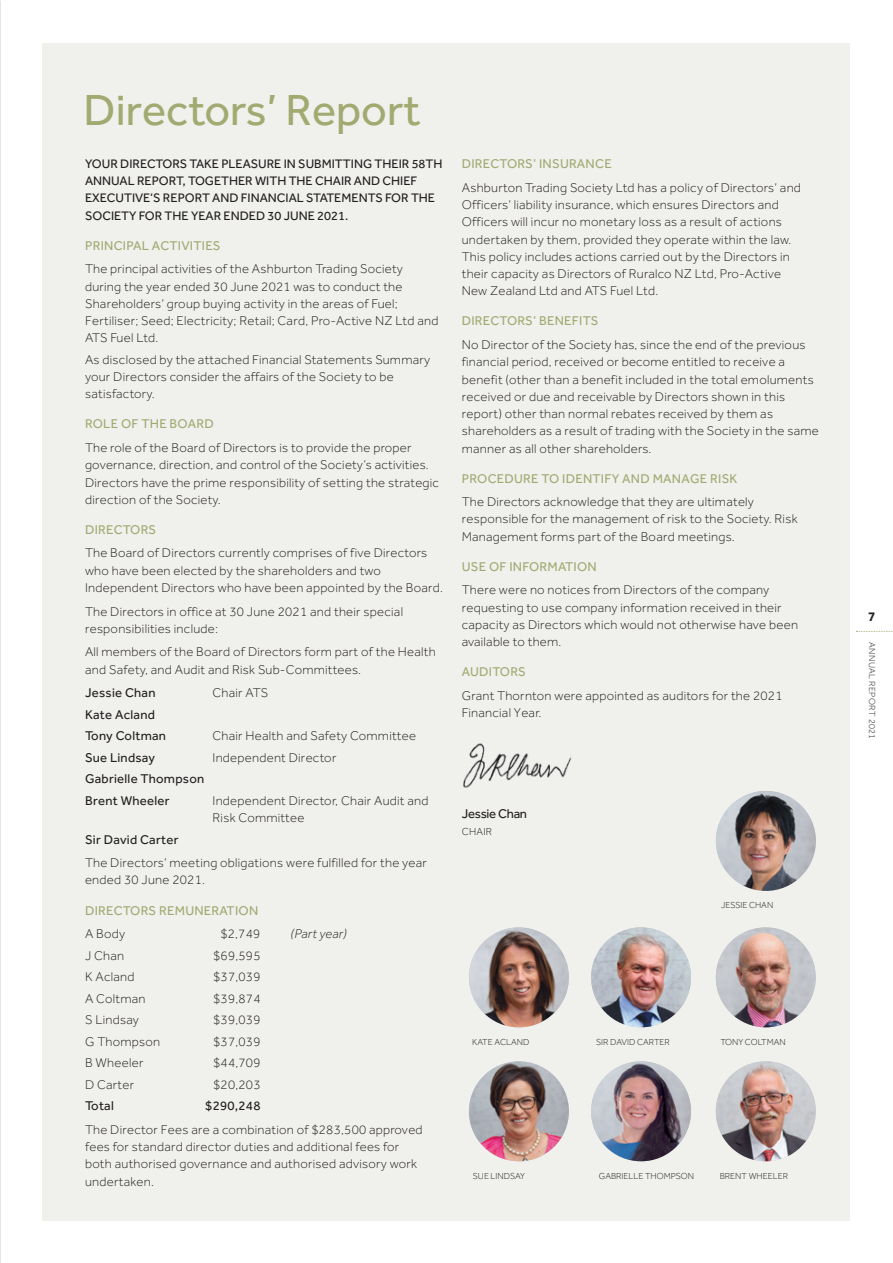
<style>
.page{position:relative;width:893px;height:1263px;background:#fff}
.page>*{position:absolute;margin:0;border:0;box-sizing:border-box;transform-origin:0 0}
._1_Headers{font:45px "Effra";color:#a2aa71}
.t1{font:700 13.5px "Effra";color:#231f20}
._1_Body_Text{font:300 13.2px/17.2px "Effra";letter-spacing:.02em;color:#231f20}
._1_Subsubheading{font:13.2px "Effra";letter-spacing:.02em;color:#a2aa71}
._1_Body_Text-2{font:13.2px "Effra";letter-spacing:.02em;color:#231f20}
._1_Body_Text-3{font:13.2px "Effra";letter-spacing:.02em;color:#a2aa71}
._1_Body_Text-4{font:italic 300 13.2px "Effra";letter-spacing:.02em;color:#231f20}
.BODY_TEXT{font:13.2px "Effra";letter-spacing:-.02em;color:#231f20}
._1_Intro{font:12.75px/17.2px "Effra";color:#231f20}
.BODY_TEXT-2{font:300 10.5px "Effra";letter-spacing:.02em;color:#231f20}
.CAPTION_BLUE{font:300 9px "Effra";color:#231f20}
.CAPTION_BLUE-2{font:300 9px "Effra";letter-spacing:.04em;color:#231f20}
</style>
<div class="page">
<svg style="left:856px;top:631px;width:37px;height:1px"></svg>
<hr style="left:0;top:0;width:1px;height:1263px;background:#080302">
<div style="left:43px;top:43px;width:807px;height:1177px;background:#f0f0ed"></div>
<img style="left:591px;top:927px;width:100px;height:100px;border-radius:50px">
<img style="left:591px;top:1061px;width:100px;height:100px;border-radius:50px">
<img style="left:716px;top:927px;width:100px;height:100px;border-radius:50px">
<img style="left:716px;top:1061px;width:100px;height:100px;border-radius:50px">
<img style="left:469px;top:927px;width:100px;height:100px;border-radius:50px">
<img style="left:469px;top:1061px;width:100px;height:100px;border-radius:50px">
<img style="left:716px;top:791px;width:100px;height:100px;border-radius:50px">
<img style="left:463px;top:743px;width:108px;height:45px">
<p class="_1_Headers" style="left:84px;top:83px;width:339px">Directors’ Report</p>
<p class="_1_Intro" style="left:85px;top:155px;width:359px">YOUR DIRECTORS TAKE PLEASURE IN SUBMITTING THEIR 58TH ANNUAL REPORT, TOGETHER WITH THE CHAIR AND CHIEF EXECUTIVE’S REPORT AND FINANCIAL STATEMENTS FOR THE SOCIETY FOR THE YEAR ENDED 30 JUNE 2021.</p>
<p class="_1_Subsubheading" style="left:85px;top:238px;width:137px">PRINCIPAL ACTIVITIES</p>
<p class="_1_Body_Text" style="left:85px;top:260px;width:355px">The principal activities of the Ashburton Trading Society during the year ended 30 June 2021 was to conduct the Shareholders’ group buying activity in the areas of Fuel; Fertiliser; Seed; Electricity; Retail; Card, Pro-Active NZ Ltd and ATS Fuel Ltd.</p>
<p class="_1_Body_Text" style="left:85px;top:351px;width:347px">As disclosed by the attached Financial Statements Summary your Directors consider the affairs of the Society to be satisfactory.</p>
<p class="_1_Subsubheading" style="left:85px;top:416px;width:130px">ROLE OF THE BOARD</p>
<p class="_1_Body_Text" style="left:85px;top:439px;width:356px">The role of the Board of Directors is to provide the proper governance, direction, and control of the Society’s activities.<br>Directors have the prime responsibility of setting the strategic direction of the Society.</p>
<p class="_1_Subsubheading" style="left:85px;top:522px;width:73px">DIRECTORS</p>
<p class="_1_Body_Text" style="left:85px;top:544px;width:359px">The Board of Directors currently comprises of five Directors who have been elected by the shareholders and two<br>Independent Directors who have been appointed by the Board.</p>
<p class="_1_Body_Text" style="left:85px;top:602px;width:320px">The Directors in office at 30 June 2021 and their special responsibilities include:</p>
<p class="_1_Body_Text" style="left:85px;top:643px;width:352px">All members of the Board of Directors form part of the Health and Safety, and Audit and Risk Sub-Committees.</p>
<p class="_1_Body_Text-2" style="left:85px;top:685px;width:72px">Jessie Chan</p>
<p class="_1_Body_Text" style="left:213px;top:684px;width:57px">Chair ATS</p>
<p class="_1_Body_Text-2" style="left:85px;top:707px;width:72px">Kate Acland</p>
<p class="_1_Body_Text-2" style="left:85px;top:728px;width:83px">Tony Coltman</p>
<p class="_1_Body_Text" style="left:213px;top:727px;width:205px">Chair Health and Safety Committee</p>
<p class="_1_Body_Text-2" style="left:85px;top:750px;width:72px">Sue Lindsay</p>
<p class="_1_Body_Text" style="left:213px;top:749px;width:125px">Independent Director</p>
<p class="_1_Body_Text-2" style="left:85px;top:771px;width:121px">Gabrielle Thompson</p>
<p class="_1_Body_Text-2" style="left:85px;top:793px;width:86px">Brent Wheeler</p>
<p class="_1_Body_Text" style="left:213px;top:792px;width:217px">Independent Director, Chair Audit and<br>Risk Committee</p>
<p class="_1_Body_Text-2" style="left:85px;top:831px;width:95px">Sir David Carter</p>
<p class="_1_Body_Text" style="left:85px;top:854px;width:343px">The Directors’ meeting obligations were fulfilled for the year ended 30 June 2021.</p>
<p class="_1_Subsubheading" style="left:85px;top:902px;width:175px">DIRECTORS REMUNERATION</p>
<p class="_1_Body_Text" style="left:85px;top:925px;width:42px">A Body</p>
<p class="_1_Body_Text" style="left:220px;top:925px;width:41px">$2,749</p>
<p class="_1_Body_Text-4" style="left:291px;top:926px;width:58px">(Part year)</p>
<p class="_1_Body_Text" style="left:85px;top:946px;width:41px">J Chan</p>
<p class="_1_Body_Text" style="left:213px;top:946px;width:49px">$69,595</p>
<p class="_1_Body_Text" style="left:85px;top:968px;width:51px">K Acland</p>
<p class="_1_Body_Text" style="left:213px;top:968px;width:49px">$37,039</p>
<p class="_1_Body_Text" style="left:85px;top:989px;width:62px">A Coltman</p>
<p class="_1_Body_Text" style="left:213px;top:989px;width:49px">$39,874</p>
<p class="_1_Body_Text" style="left:85px;top:1011px;width:55px">S Lindsay</p>
<p class="_1_Body_Text" style="left:213px;top:1011px;width:49px">$39,039</p>
<p class="_1_Body_Text" style="left:85px;top:1032px;width:77px">G Thompson</p>
<p class="_1_Body_Text" style="left:213px;top:1032px;width:49px">$37,039</p>
<p class="_1_Body_Text" style="left:85px;top:1054px;width:60px">B Wheeler</p>
<p class="_1_Body_Text" style="left:213px;top:1054px;width:49px">$44,709</p>
<p class="_1_Body_Text" style="left:85px;top:1075px;width:51px">D Carter</p>
<p class="_1_Body_Text" style="left:213px;top:1075px;width:49px">$20,203</p>
<p class="_1_Body_Text-2" style="left:85px;top:1098px;width:30px">Total</p>
<p class="_1_Body_Text-2" style="left:205px;top:1098px;width:57px">$290,248</p>
<p class="_1_Body_Text" style="left:85px;top:1121px;width:339px">The Director Fees are a combination of $283,500 approved fees for standard director duties and additional fees for both authorised governance and authorised advisory work undertaken.</p>
<p class="_1_Body_Text-3" style="left:462px;top:156px;width:151px">DIRECTORS’ INSURANCE</p>
<p class="_1_Body_Text" style="left:462px;top:179px;width:341px">Ashburton Trading Society Ltd has a policy of Directors’ and Officers’ liability insurance, which ensures Directors and Officers will incur no monetary loss as a result of actions undertaken by them, provided they operate within the law.<br>This policy includes actions carried out by the Directors in their capacity as Directors of Ruralco NZ Ltd, Pro-Active New Zealand Ltd and ATS Fuel Ltd.</p>
<p class="_1_Subsubheading" style="left:462px;top:313px;width:138px">DIRECTORS’ BENEFITS</p>
<p class="_1_Body_Text" style="left:462px;top:336px;width:358px">No Director of the Society has, since the end of the previous financial period, received or become entitled to receive a benefit (other than a benefit included in the total emoluments received or due and receivable by Directors shown in this report) other than normal rebates received by them as shareholders as a result of trading with the Society in the same manner as all other shareholders.</p>
<p class="_1_Subsubheading" style="left:462px;top:470px;width:277px">PROCEDURE TO IDENTIFY AND MANAGE RISK</p>
<p class="_1_Body_Text" style="left:462px;top:493px;width:337px">The Directors acknowledge that they are ultimately responsible for the management of risk to the Society. Risk<br>Management forms part of the Board meetings.</p>
<p class="_1_Subsubheading" style="left:462px;top:559px;width:137px">USE OF INFORMATION</p>
<p class="_1_Body_Text" style="left:462px;top:581px;width:338px">There were no notices from Directors of the company requesting to use company information received in their capacity as Directors which would not otherwise have been available to them.</p>
<p class="_1_Subsubheading" style="left:462px;top:664px;width:66px">AUDITORS</p>
<p class="_1_Body_Text" style="left:462px;top:687px;width:322px">Grant Thornton were appointed as auditors for the 2021<br>Financial Year.</p>
<p class="BODY_TEXT" style="left:462px;top:806px;width:67px">Jessie Chan</p>
<p class="BODY_TEXT-2" style="left:462px;top:825px;width:32px">CHAIR</p>
<p class="CAPTION_BLUE" style="left:472px;top:1037px;width:59px">KATE ACLAND</p>
<p class="CAPTION_BLUE" style="left:473px;top:1170px;width:53px">SUE LINDSAY</p>
<p class="CAPTION_BLUE" style="left:721px;top:900px;width:53px">JESSIE CHAN</p>
<p class="CAPTION_BLUE" style="left:596px;top:1037px;width:75px">SIR DAVID CARTER</p>
<p class="CAPTION_BLUE" style="left:720px;top:1037px;width:67px">TONY COLTMAN</p>
<p class="CAPTION_BLUE" style="left:599px;top:1170px;width:97px">GABRIELLE THOMPSON</p>
<p class="CAPTION_BLUE" style="left:720px;top:1170px;width:70px">BRENT WHEELER</p>
<p class="t1" style="left:868px;top:608px;width:9px">7</p>
<p class="CAPTION_BLUE-2" style="left:877px;top:642px;width:98px;rotate:90deg">ANNUAL REPORT 2021</p>
</div>
